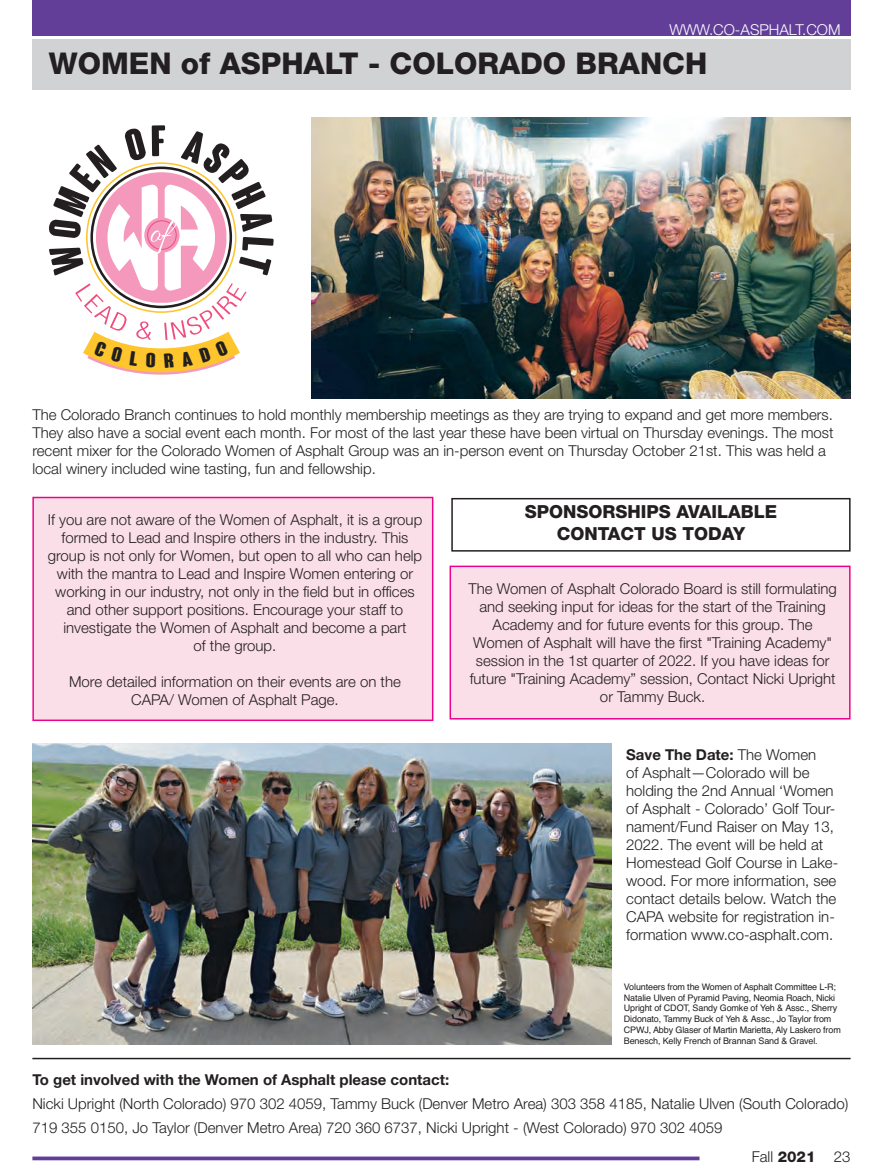
<style>
.page{position:relative;width:883px;height:1175px;background:#fff}
.page>*{position:absolute;margin:0;border:0;box-sizing:border-box;transform-origin:0 0}
.t1{font:800 30px "Helvetica Neue";color:#231f20}
.t2{font:800 18px/21.6px "Helvetica Neue";color:#231f20;text-align:center}
.t3{font:300 15px/18px "Helvetica Neue";color:#231f20}
.t4{font:700 15px "Helvetica Neue";color:#231f20}
.t5{font:300 15px "Helvetica Neue";color:#fff}
.t6{font:9px/10.8px "Helvetica";letter-spacing:-.015em;color:#231f20}
.s1{font-weight:700}
.s2{font-weight:800}
</style>
<div class="page">
<div style="left:451px;top:567px;width:398px;height:151px;background:#fbdfe8"></div>
<div style="left:450px;top:565px;width:400px;height:154px;border:2px solid #ed028c"></div>
<div style="left:32px;top:0;width:818px;height:35px;background:#623e99"></div>
<div style="left:32px;top:39px;width:818px;height:51px;background:#d1d2d4"></div>
<svg style="left:32px;top:1156px;width:667px;height:4px;background:#7758a7"></svg>
<img style="left:32px;top:744px;width:580px;height:300px">
<img style="left:311px;top:118px;width:539px;height:280px">
<div style="left:34px;top:498px;width:398px;height:221px;background:#fbdfe8"></div>
<div style="left:32px;top:497px;width:401px;height:224px;border:2px solid #ed028c"></div>
<hr style="left:32px;top:1057px;width:819px;height:2px;background:#231f20">
<div style="left:451px;top:498px;width:399px;height:53px;border:2px solid #231f20"></div>
<svg style="left:49px;top:125px;width:225px;height:250px"></svg>
<p class="t5" style="left:669px;top:20px;width:173px">WWW.CO-ASPHALT.COM</p>
<h1 class="t1" style="left:49px;top:52px;width:660px">WOMEN of ASPHALT - COLORADO BRANCH</h1>
<p class="t3" style="left:32px;top:405px;width:803px">The Colorado Branch continues to hold monthly membership meetings as they are trying to expand and get more members.<br>They also have a social event each month. For most of the last year these have been virtual on Thursday evenings. The most recent mixer for the Colorado Women of Asphalt Group was an in-person event on Thursday October 21st. This was held a local winery included wine tasting, fun and fellowship.</p>
<p class="t3" style="left:48px;top:510px;width:376px;text-align:center">If you are not aware of the Women of Asphalt, it is a group formed to Lead and Inspire others in the industry. This group is not only for Women, but open to all who can help with the mantra to Lead and Inspire Women entering or working in our industry, not only in the field but in offices and other support positions. Encourage your staff to investigate the Women of Asphalt and become a part<br>of the group.</p>
<p class="t3" style="left:69px;top:672px;width:333px;text-align:center">More detailed information on their events are on the<br>CAPA/ Women of Asphalt Page.</p>
<p class="t2" style="left:525px;top:502px;width:254px">SPONSORSHIPS AVAILABLE<br>CONTACT US TODAY</p>
<p class="t3" style="left:468px;top:579px;width:370px;text-align:center">The Women of Asphalt Colorado Board is still formulating and seeking input for ideas for the start of the Training Academy and for future events for this group. The Women of Asphalt will have the first "Training Academy" session in the 1st quarter of 2022. If you have ideas for future "Training Academy” session, Contact Nicki Upright or Tammy Buck.</p>
<p class="t3" style="left:626px;top:745px;width:213px"><span class="s1">Save The Date:</span> The Women<br>of Asphalt—Colorado will be holding the 2nd Annual ‘Women of Asphalt - Colorado’ Golf Tour&shy;nament/Fund Raiser on May 13,<br>2022. The event will be held at<br>Homestead Golf Course in Lake&shy;wood. For more information, see contact details below. Watch the<br>CAPA website for registration in&shy;formation www.co-asphalt.com.</p>
<p class="t6" style="left:624px;top:981px;width:218px">Volunteers from the Women of Asphalt Committee L-R; Natalie Ulven of Pyramid Paving, Neomia Roach, Nicki Upright of CDOT, Sandy Gomke of Yeh &amp; Assc., Sherry Didonato, Tammy Buck of Yeh &amp; Assc., Jo Taylor from CPWJ, Abby Glaser of Martin Marietta, Aly Laskero from Benesch, Kelly French of Brannan Sand &amp; Gravel.</p>
<p class="t4" style="left:32px;top:1074px;width:418px">To get involved with the Women of Asphalt please contact:</p>
<p class="t3" style="left:32px;top:1091px;width:817px;line-height:24px">Nicki Upright (North Colorado) 970 302 4059, Tammy Buck (Denver Metro Area) 303 358 4185, Natalie Ulven (South Colorado)<br>719 355 0150, Jo Taylor (Denver Metro Area) 720 360 6737, Nicki Upright - (West Colorado) 970 302 4059</p>
<p class="t3" style="left:752px;top:1146px;width:100px">Fall <span class="s2">2021</span> 23</p>
</div>
